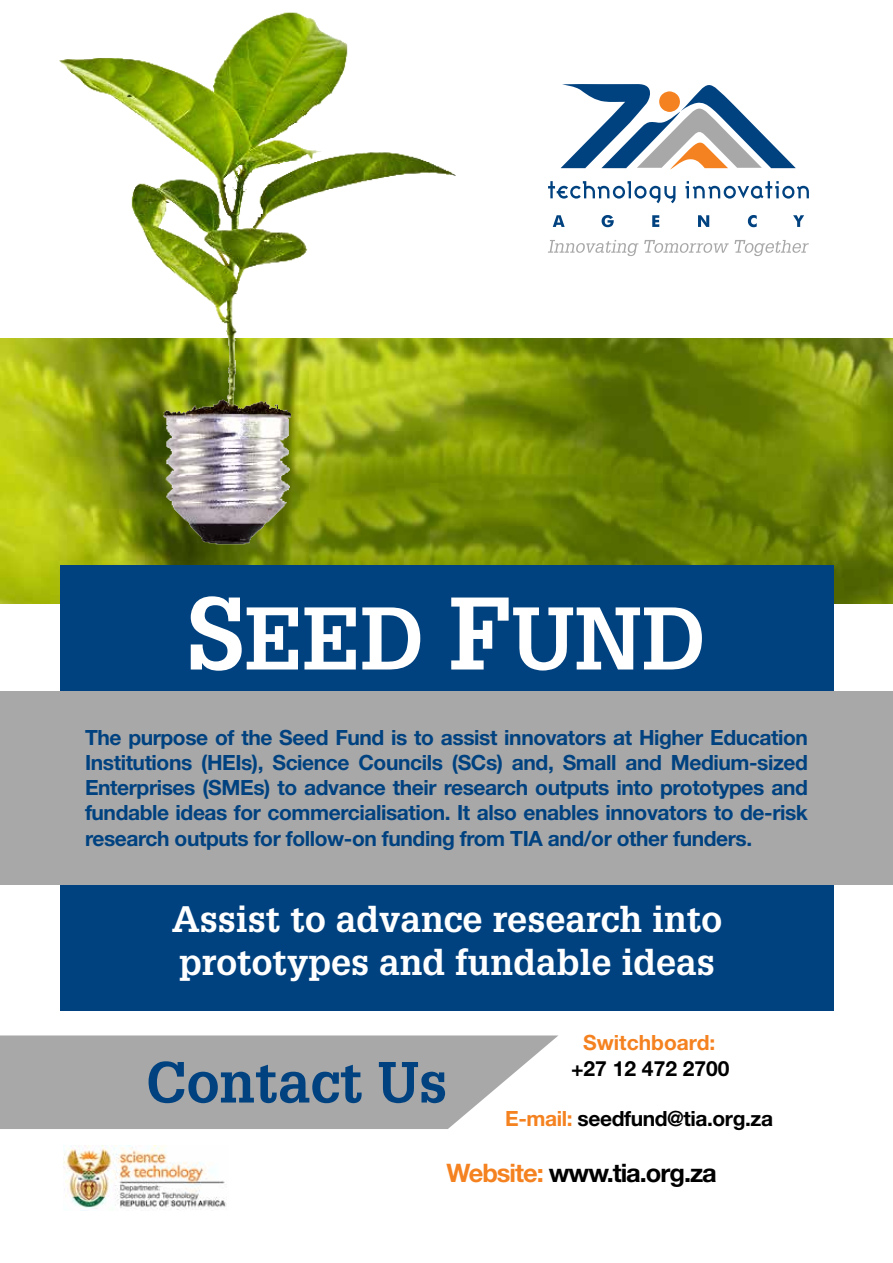
<style>
.page{position:relative;width:893px;height:1263px;background:#fff}
.page>*{position:absolute;margin:0;border:0;box-sizing:border-box;transform-origin:0 0}
.t1{font:700 86.7px "Glypha LT Std";color:#fff}
.t2{font:700 56.55px "Glypha LT Std";color:#004280}
.t3{font:700 36px/43.2px "Glypha LT Std";color:#fff}
.t4{font:700 25.5px "Helvetica Neue LT Std";letter-spacing:-.04em;color:#000}
.t5{font:700 21px/25.2px "Helvetica Neue LT Std";letter-spacing:-.02em;color:#004280;text-align:justify}
.t6{font:700 21px "Helvetica Neue LT Std";letter-spacing:-.02em;color:#000}
.t7{font:700 21px "Helvetica Neue LT Std";color:#f58220}
.t8{font:700 21px "Helvetica Neue LT Std";color:#000}
.s1{font-size:100.5px}
.s2{color:#f58220}
</style>
<div class="page">
<img style="left:0;top:338px;width:893px;height:266px">
<svg style="left:561px;top:84px;width:235px;height:86px"></svg>
<div style="left:659px;top:91px;width:21px;height:21px;background:#f58220;border-radius:50%"></div>
<svg style="left:548px;top:181px;width:127px;height:22px"></svg>
<svg style="left:685px;top:181px;width:124px;height:18px"></svg>
<svg style="left:553px;top:215px;width:251px;height:12px"></svg>
<svg style="left:548px;top:240px;width:261px;height:16px"></svg>
<div style="left:60px;top:565px;width:773px;height:137px;background:#004280"></div>
<div style="left:60px;top:874px;width:773px;height:136px;background:#004280"></div>
<img style="left:58px;top:12px;width:400px;height:539px">
<div style="left:0;top:691px;width:893px;height:193px;background:#a9a8a8"></div>
<svg style="left:0;top:1035px;width:558px;height:94px;background:#b1b0b0"></svg>
<img style="left:63px;top:1145px;width:164px;height:66px">
<h1 class="t1" style="left:187px;top:585px;width:521px"><span class="s1">S</span>EED <span class="s1">F</span>UND</h1>
<p class="t5" style="left:85px;top:724px;width:724px">The purpose of the Seed Fund is to assist innovators at Higher Education Institutions (HEIs), Science Councils (SCs) and, Small and Medium-sized Enterprises (SMEs) to advance their research outputs into prototypes and fundable ideas for commercialisation. It also enables innovators to de-risk research outputs for follow-on funding from TIA and/or other funders.</p>
<h3 class="t3" style="left:172px;top:896px;width:552px">Assist to advance research into prototypes and fundable ideas</h3>
<p class="t7" style="left:583px;top:1030px;width:134px">Switchboard:</p>
<p class="t8" style="left:571px;top:1055px;width:160px">+27 12 472 2700</p>
<p class="t6" style="left:505px;top:1105px;width:269px"><span class="s2">E-mail:</span> seedfund@tia.org.za</p>
<p class="t4" style="left:447px;top:1157px;width:272px"><span class="s2">Website:</span> www.tia.org.za</p>
<h2 class="t2" style="left:146px;top:1047px;width:303px">Contact Us</h2>
</div>
